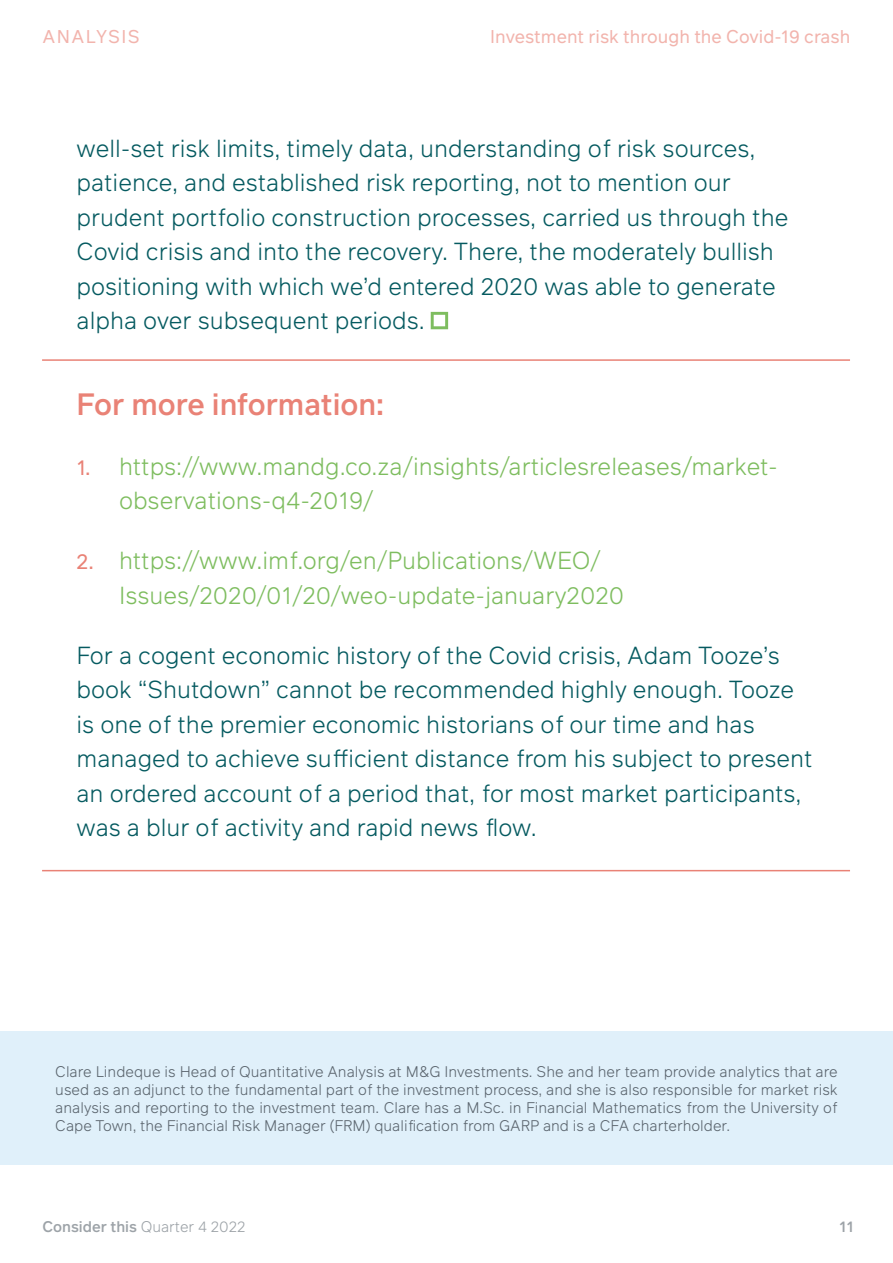
<style>
.page{position:relative;width:893px;height:1263px;background:#fff}
.page>*{position:absolute;margin:0;border:0;box-sizing:border-box;transform-origin:0 0}
.t1{font:500 30px "Infra";color:#e98276}
.t2{font:300 24px/34.5px "Infra";color:#055a60}
.t3{font:300 24px/34.5px "Infra";color:#7ebd5f}
.t4{font:18px "Infra";color:#f2b4ad}
.t5{font:18px "Infra";letter-spacing:.08em;color:#f2b4ad}
.t6{font:300 15px/18px "Infra";color:#5b656e;text-align:justify}
.t7{font:500 15px "Infra";color:#9da3a8}
.s1{font-weight:400;font-size:21px;color:#e98276}
.s2{font-weight:300}
</style>
<div class="page">
<svg style="left:431px;top:312px;width:17px;height:17px"></svg>
<div style="left:0;top:1031px;width:893px;height:134px;background:#e0f0fa"></div>
<hr style="left:42px;top:870px;width:808px;height:1px;background:#e98276">
<hr style="left:42px;top:359px;width:808px;height:2px;background:#e98276">
<p class="t5" style="left:43px;top:23px;width:99px">ANALYSIS</p>
<p class="t4" style="left:490px;top:23px;width:362px">Investment risk through the Covid-19 crash</p>
<p class="t2" style="left:77px;top:130px;width:713px">well-set risk limits, timely data, understanding of risk sources, patience, and established risk reporting, not to mention our prudent portfolio construction processes, carried us through the Covid crisis and into the recovery. There, the moderately bullish positioning with which we’d entered 2020 was able to generate alpha over subsequent periods.</p>
<p class="t1" style="left:77px;top:383px;width:309px">For more information:</p>
<p class="t3" style="left:119px;top:448px;width:660px;text-indent:-43px"><span class="s1">1.</span> https://www.mandg.co.za/insights/articlesreleases/market&shy;observations-q4-2019/</p>
<p class="t3" style="left:119px;top:543px;width:507px;text-indent:-43px"><span class="s1">2.</span> https://www.imf.org/en/Publications/WEO/<br>Issues/2020/01/20/weo-update-january2020</p>
<p class="t2" style="left:77px;top:637px;width:737px">For a cogent economic history of the Covid crisis, Adam Tooze’s book “Shutdown” cannot be recommended highly enough. Tooze is one of the premier economic historians of our time and has managed to achieve sufficient distance from his subject to present an ordered account of a period that, for most market participants, was a blur of activity and rapid news flow.</p>
<p class="t6" style="left:55px;top:1062px;width:784px">Clare Lindeque is Head of Quantitative Analysis at M&amp;G Investments. She and her team provide analytics that are used as an adjunct to the fundamental part of the investment process, and she is also responsible for market risk analysis and reporting to the investment team. Clare has a M.Sc. in Financial Mathematics from the University of Cape Town, the Financial Risk Manager (FRM) qualification from GARP and is a CFA charterholder.</p>
<p class="t7" style="left:43px;top:1216px;width:205px">Consider this <span class="s2">Quarter 4 2022</span></p>
<p class="t7" style="left:839px;top:1216px;width:16px">11</p>
</div>
